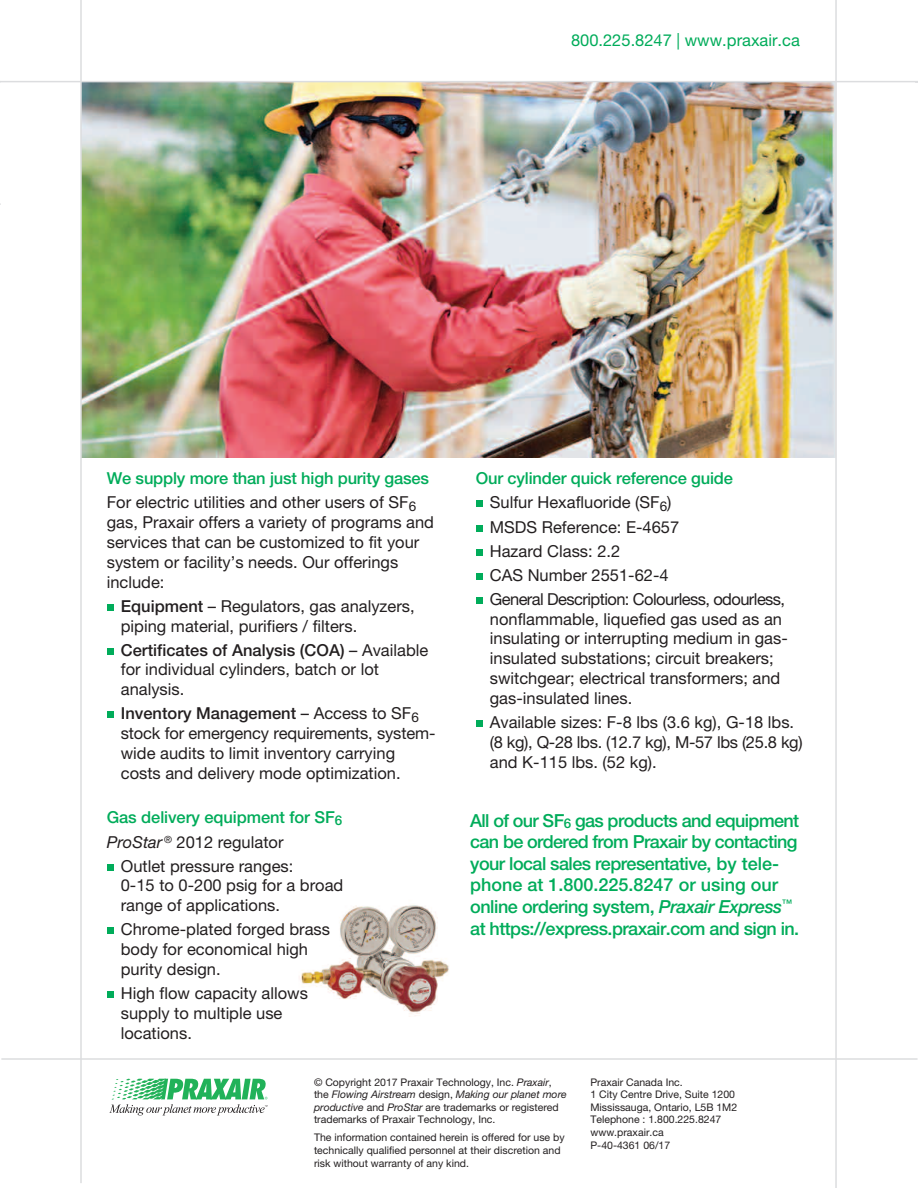
<style>
.page{position:relative;width:918px;height:1188px;background:#fff}
.page>*{position:absolute;margin:0;border:0;box-sizing:border-box;transform-origin:0 0}
.t1{font:500 18px/21.6px "Helvetica Neue LT Std";letter-spacing:-.03em;color:#00ac5a}
.t2{font:16.5px/19.8px "Helvetica Neue LT Std";color:#231f20}
.t3{font:16.5px "Helvetica Neue LT Std";color:#00ac5a}
.t4{font:500 16.5px "Helvetica Neue LT Std";letter-spacing:-.005em;color:#00ac5a}
.t5{font:10.5px/12.6px "Helvetica Neue LT Std";color:#231f20}
.s1{font-weight:500;color:#00ac5a}
.s2{font-weight:500}
.s3{font-style:italic}
</style>
<div class="page">
<img style="left:82px;top:82px;width:753px;height:376px">
<img style="left:301px;top:904px;width:148px;height:113px">
<hr style="left:80px;top:0;width:2px;height:1183px;background:#dcdddf">
<hr style="left:0;top:81px;width:918px;height:1px;background:#dcdddf">
<hr style="left:835px;top:0;width:2px;height:1188px;background:#dcdddf">
<hr style="left:1px;top:1058px;width:917px;height:2px;background:#dcdddf">
<svg style="left:109px;top:1079px;width:159px;height:36px"></svg>
<div style="left:107px;top:604px;width:7px;height:7px;background:#00ac5a"></div>
<div style="left:107px;top:648px;width:7px;height:7px;background:#00ac5a"></div>
<div style="left:107px;top:711px;width:7px;height:7px;background:#00ac5a"></div>
<div style="left:107px;top:864px;width:7px;height:7px;background:#00ac5a"></div>
<div style="left:107px;top:927px;width:7px;height:7px;background:#00ac5a"></div>
<div style="left:107px;top:991px;width:7px;height:7px;background:#00ac5a"></div>
<div style="left:476px;top:501px;width:7px;height:6px;background:#00ac5a"></div>
<div style="left:476px;top:525px;width:7px;height:7px;background:#00ac5a"></div>
<div style="left:476px;top:549px;width:7px;height:7px;background:#00ac5a"></div>
<div style="left:476px;top:573px;width:7px;height:7px;background:#00ac5a"></div>
<div style="left:476px;top:597px;width:7px;height:7px;background:#00ac5a"></div>
<div style="left:476px;top:720px;width:7px;height:7px;background:#00ac5a"></div>
<p class="t3" style="left:571px;top:34px;width:230px">800.225.8247 | www.praxair.ca</p>
<p class="t2" style="left:107px;top:468px;width:324px;line-height:24.2px"><span class="s1">We supply more than just high purity gases<br></span>For electric utilities and other users of SF<sub>6</sub></p>
<p class="t2" style="left:107px;top:514px;width:329px">gas, Praxair offers a variety of programs and services that can be customized to fit your system or facility’s needs. Our offerings include:</p>
<p class="t2" style="left:121px;top:598px;width:295px"><span class="s2">Equipment</span> – Regulators, gas analyzers, piping material, purifiers / filters.</p>
<p class="t2" style="left:121px;top:641px;width:309px"><span class="s2">Certificates of Analysis (COA)</span> – Available for individual cylinders, batch or lot analysis.</p>
<p class="t2" style="left:121px;top:705px;width:316px"><span class="s2">Inventory Management</span> – Access to SF<sub>6 </sub>stock for emergency requirements, system&shy;wide audits to limit inventory carrying costs and delivery mode optimization.</p>
<p class="t4" style="left:107px;top:812px;width:237px">Gas delivery equipment for SF<sub>6</sub></p>
<p class="t2" style="left:107px;top:833px;width:178px"><span class="s3">ProStar</span> <sup>®</sup> 2012 regulator</p>
<p class="t2" style="left:121px;top:857px;width:174px">Outlet pressure ranges:</p>
<p class="t2" style="left:121px;top:877px;width:224px">0-15 to 0-200 psig for a broad range of applications.</p>
<p class="t2" style="left:121px;top:921px;width:211px">Chrome-plated forged brass body for economical high purity design.</p>
<p class="t2" style="left:121px;top:985px;width:189px">High flow capacity allows supply to multiple use locations.</p>
<p class="t2" style="left:490px;top:468px;width:297px;line-height:24.2px;text-indent:-14px"><span class="s1">Our cylinder quick reference guide<br></span>Sulfur Hexafluoride (SF<sub>6</sub>)<br>MSDS Reference: E-4657<br>Hazard Class: 2.2<br>CAS Number 2551-62-4<br>General Description: Colourless, odourless,</p>
<p class="t2" style="left:490px;top:611px;width:300px">nonflammable, liquefied gas used as an insulating or interrupting medium in gas&shy;insulated substations; circuit breakers; switchgear; electrical transformers; and gas-insulated lines.</p>
<p class="t2" style="left:490px;top:714px;width:314px">Available sizes: F-8 lbs (3.6 kg), G-18 lbs. (8 kg), Q-28 lbs. (12.7 kg), M-57 lbs (25.8 kg) and K-115 lbs. (52 kg).</p>
<p class="t1" style="left:470px;top:811px;width:331px">All of our SF<sub>6</sub> gas products and equipment can be ordered from Praxair by contacting your local sales representative, by tele&shy;phone at 1.800.225.8247 or using our online ordering system, <span class="s3">Praxair Express</span><sup>™ </sup>at https://express.praxair.com and sign in.</p>
<p class="t5" style="left:314px;top:1077px;width:254px">© Copyright 2017 Praxair Technology, Inc. <span class="s3">Praxair</span>, the <span class="s3">Flowing Airstream</span> design, <span class="s3">Making our planet more productive</span> and <span class="s3">ProStar</span> are trademarks or registered trademarks of Praxair Technology, Inc.</p>
<p class="t5" style="left:314px;top:1132px;width:252px">The information contained herein is offered for use by technically qualified personnel at their discretion and risk without warranty of any kind.</p>
<p class="t5" style="left:590px;top:1077px;width:148px">Praxair Canada Inc.<br>1 City Centre Drive, Suite 1200<br>Mississauga, Ontario, L5B 1M2<br>Telephone : 1.800.225.8247 www.praxair.ca<br>P-40-4361 06/17</p>
</div>
